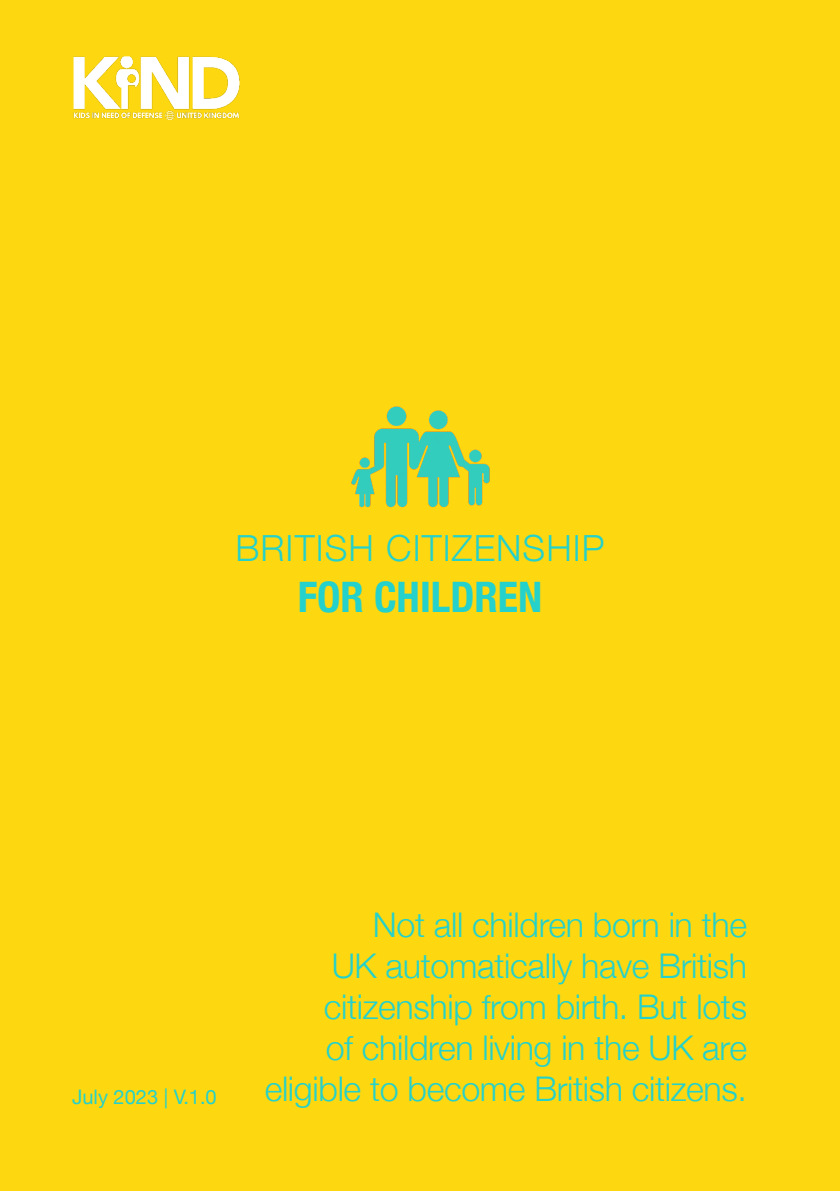
<style>
.page{position:relative;width:840px;height:1191px;background:#fff}
.page>*{position:absolute;margin:0;border:0;box-sizing:border-box;transform-origin:0 0}
.t1{font:700 condensed 42px "Helvetica Neue";color:#24d1cb}
.t2{font:300 36px "Helvetica Neue";letter-spacing:.03em;color:#24d1cb}
.t3{font:300 34px/40.8px "Helvetica Neue";letter-spacing:-.01em;color:#24d1cb;text-align:justify}
.t4{font:20px "Helvetica Neue";color:#24d1cb}
</style>
<div class="page">
<div style="left:0;top:0;width:839px;height:1191px;background:#fdd710"></div>
<img style="left:73px;top:57px;width:167px;height:62px">
<img style="left:351px;top:406px;width:139px;height:102px">
<p class="t2" style="left:235px;top:519px;width:370px">BRITISH CITIZENSHIP</p>
<p class="t1" style="left:297px;top:562px;width:246px">FOR CHILDREN</p>
<p class="t3" style="left:324px;top:902px;width:424px;text-indent:49px">Not all children born in the UK automatically have British citizenship from birth. But lots of children living in the UK are</p>
<p class="t4" style="left:72px;top:1082px;width:146px">July 2023 | V.1.0</p>
<p class="t3" style="left:264px;top:1065px;width:483px">eligible to become British citizens.</p>
</div>
